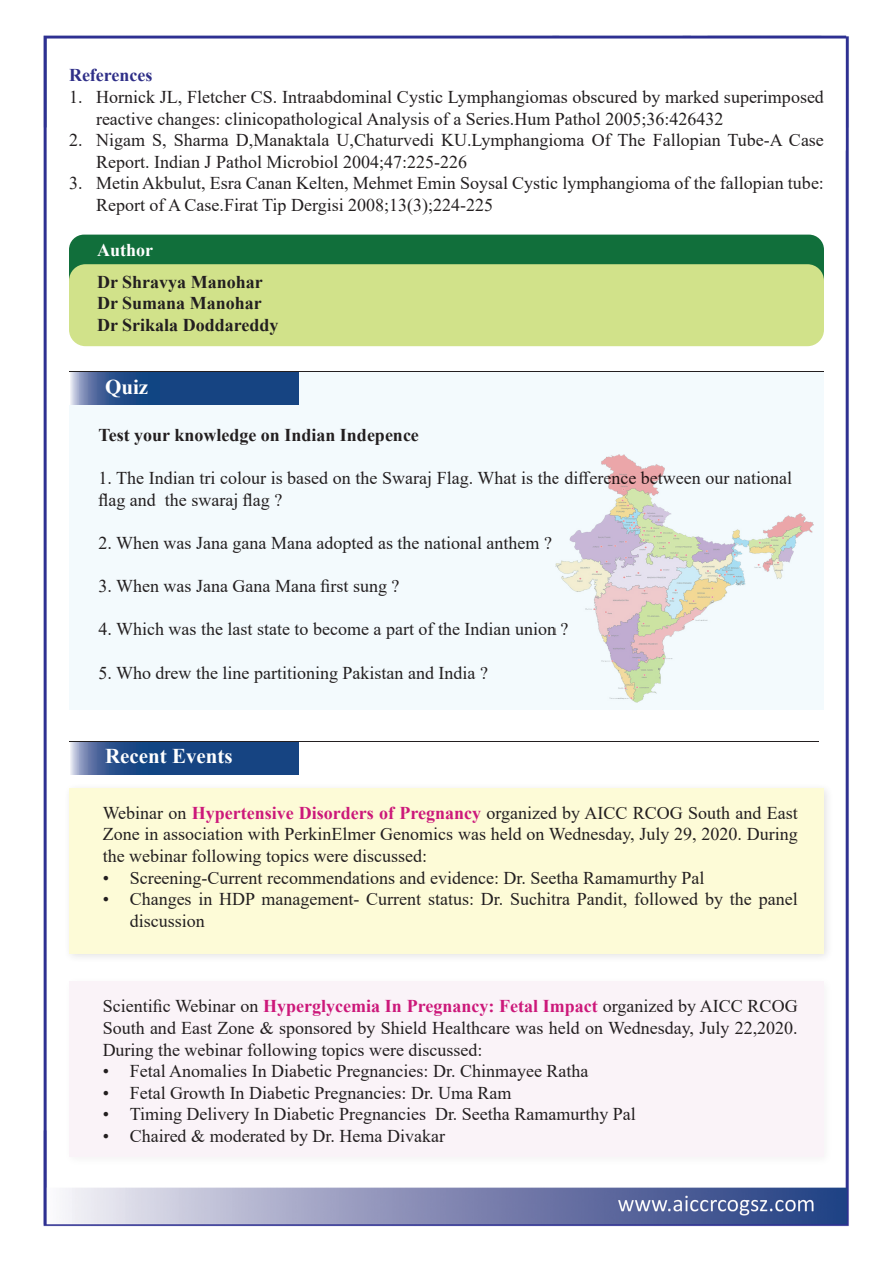
<style>
.page{position:relative;width:893px;height:1263px;background:#fff}
.page>*{position:absolute;margin:0;border:0;box-sizing:border-box;transform-origin:0 0}
.t1{font:700 21px "Times New Roman";color:#fff}
.t2{font:18px/21.6px "Times New Roman";color:#231f20}
.t3{font:700 18px "Times New Roman";color:#231f20}
.t4{font:700 18px "Times New Roman";color:#2f2f88}
.t5{font:700 18px "Times New Roman";color:#fff}
.s1{font-weight:700;color:#cc187a}
</style>
<div class="page">
<img style="left:43px;top:35px;width:806px;height:1192px">
<div style="left:69px;top:235px;width:755px;height:87px;background:#116f3b;border-radius:15px"></div>
<div style="left:69px;top:264px;width:755px;height:82px;background:#d1e28a;border-radius:16px"></div>
<div style="left:69px;top:372px;width:755px;height:337px;background:#f3fafd"></div>
<hr style="left:69px;top:371px;width:755px;height:1px;background:#231f20">
<svg style="left:69px;top:372px;width:230px;height:33px;background:#28518b"></svg>
<img style="left:555px;top:454px;width:259px;height:249px">
<hr style="left:69px;top:741px;width:749px;height:1px;background:#231f20">
<svg style="left:69px;top:742px;width:230px;height:33px;background:#28518b"></svg>
<div style="left:63px;top:782px;width:772px;height:181px;background:#231f20;opacity:.75"></div>
<div style="left:69px;top:788px;width:755px;height:165px;background:#fdfbd7"></div>
<div style="left:63px;top:975px;width:772px;height:193px;background:#fdfdfd"></div>
<div style="left:69px;top:982px;width:755px;height:175px;background:#faf3f8"></div>
<p class="t4" style="left:69px;top:62px;width:85px">References</p>
<p class="t2" style="left:96px;top:86px;width:729px;text-indent:-27px">1. Hornick JL, Fletcher CS. Intraabdominal Cystic Lymphangiomas obscured by marked superimposed reactive changes: clinicopathological Analysis of a Series.Hum Pathol 2005;36:426432</p>
<p class="t2" style="left:96px;top:129px;width:729px;text-indent:-27px">2. Nigam S, Sharma D,Manaktala U,Chaturvedi KU.Lymphangioma Of The Fallopian Tube-A Case<br>Report. Indian J Pathol Microbiol 2004;47:225-226</p>
<p class="t2" style="left:96px;top:172px;width:729px;text-indent:-27px">3. Metin Akbulut, Esra Canan Kelten, Mehmet Emin Soysal Cystic lymphangioma of the fallopian tube:<br>Report of A Case.Firat Tip Dergisi 2008;13(3);224-225</p>
<p class="t5" style="left:97px;top:237px;width:57px">Author</p>
<p class="t3" style="left:97px;top:269px;width:167px">Dr Shravya Manohar</p>
<p class="t3" style="left:97px;top:290px;width:166px">Dr Sumana Manohar</p>
<p class="t3" style="left:97px;top:312px;width:183px">Dr Srikala Doddareddy</p>
<p class="t1" style="left:105px;top:371px;width:45px">Quiz</p>
<p class="t3" style="left:98px;top:422px;width:322px">Test your knowledge on Indian Indepence</p>
<p class="t2" style="left:98px;top:467px;width:695px">1. The Indian tri colour is based on the Swaraj Flag. What is the difference between our national flag and the swaraj flag ?</p>
<p class="t2" style="left:98px;top:532px;width:455px">2. When was Jana gana Mana adopted as the national anthem ?</p>
<p class="t2" style="left:98px;top:575px;width:303px">3. When was Jana Gana Mana first sung ?</p>
<p class="t2" style="left:98px;top:618px;width:472px">4. Which was the last state to become a part of the Indian union ?</p>
<p class="t2" style="left:98px;top:661px;width:391px">5. Who drew the line partitioning Pakistan and India ?</p>
<p class="t1" style="left:105px;top:741px;width:129px">Recent Events</p>
<p class="t2" style="left:103px;top:801px;width:696px;text-align:justify">Webinar on <span class="s1">Hypertensive Disorders of Pregnancy</span> organized by AICC RCOG South and East Zone in association with PerkinElmer Genomics was held on Wednesday, July 29, 2020. During the webinar following topics were discussed:</p>
<p class="t2" style="left:103px;top:866px;width:603px">• Screening-Current recommendations and evidence: Dr. Seetha Ramamurthy Pal</p>
<p class="t2" style="left:130px;top:888px;width:669px;text-indent:-27px">• Changes in HDP management- Current status: Dr. Suchitra Pandit, followed by the panel discussion</p>
<p class="t2" style="left:103px;top:995px;width:696px;text-align:justify">Scientific Webinar on <span class="s1">Hyperglycemia In Pregnancy: Fetal Impact</span> organized by AICC RCOG South and East Zone &amp; sponsored by Shield Healthcare was held on Wednesday, July 22,2020.<br>During the webinar following topics were discussed:</p>
<p class="t2" style="left:103px;top:1060px;width:487px">• Fetal Anomalies In Diabetic Pregnancies: Dr. Chinmayee Ratha</p>
<p class="t2" style="left:103px;top:1081px;width:410px">• Fetal Growth In Diabetic Pregnancies: Dr. Uma Ram</p>
<p class="t2" style="left:103px;top:1103px;width:535px">• Timing Delivery In Diabetic Pregnancies Dr. Seetha Ramamurthy Pal</p>
<p class="t2" style="left:103px;top:1125px;width:344px">• Chaired &amp; moderated by Dr. Hema Divakar</p>
</div>
